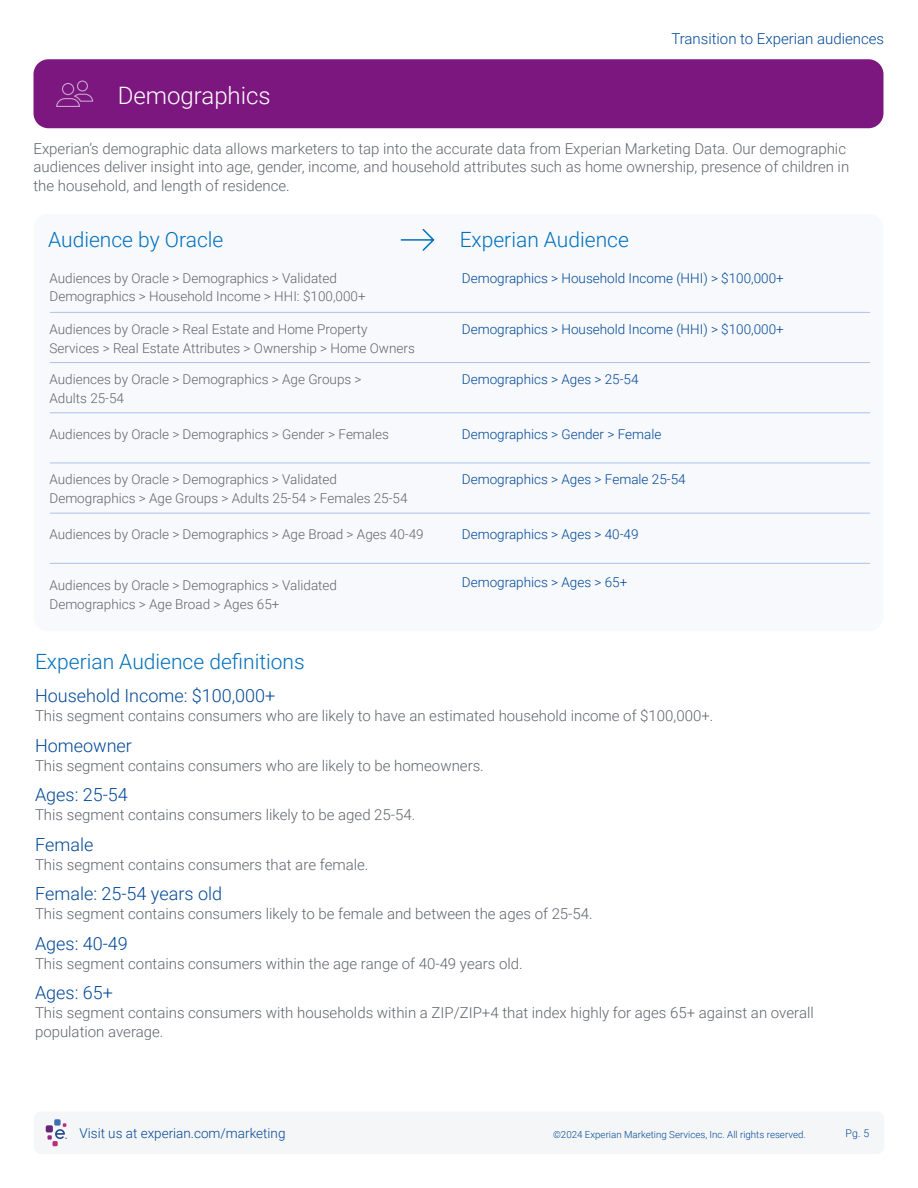
<style>
.page{position:relative;width:918px;height:1188px;background:#fff}
.page>*{position:absolute;margin:0;border:0;box-sizing:border-box;transform-origin:0 0}
.t1{font:300 24px "Roboto";color:#fff}
.t2{font:300 21px "Roboto";color:#0070bd}
.t3{font:300 18px "Roboto";color:#004796}
.t4{font:300 15px/18.8px "Roboto";color:#60646b}
.t5{font:300 15px "Roboto";color:#004796}
.t6{font:300 13.5px/18.8px "Roboto";color:#60646b}
.t7{font:300 13.5px "Roboto";color:#004796}
.t8{font:300 10.5px "Roboto";color:#004796}
.t9{font:300 9.75px "Roboto";color:#004796}
</style>
<div class="page">
<div style="left:34px;top:1112px;width:850px;height:42px;background:#f5f6f7;border-radius:8px"></div>
<div style="left:54px;top:1119px;width:7px;height:7px;background:#406eb3;border-radius:2px"></div>
<div style="left:46px;top:1125px;width:7px;height:7px;background:#632678;border-radius:2px"></div>
<svg style="left:47px;top:1123px;width:20px;height:23px"></svg>
<div style="left:33px;top:59px;width:851px;height:69px;background:#7d1780;border-radius:15px"></div>
<div style="left:33px;top:214px;width:851px;height:417px;background:#f7f9fd;border-radius:15px"></div>
<hr style="left:50px;top:312px;width:820px;height:1px;background:#adc2e8">
<hr style="left:50px;top:362px;width:820px;height:1px;background:#adc2e8">
<hr style="left:50px;top:412px;width:820px;height:1px;background:#adc2e8">
<hr style="left:50px;top:463px;width:820px;height:1px;background:#adc2e8">
<hr style="left:50px;top:513px;width:820px;height:1px;background:#adc2e8">
<hr style="left:50px;top:563px;width:820px;height:1px;background:#adc2e8">
<svg style="left:400px;top:229px;width:35px;height:22px"></svg>
<svg style="left:56px;top:80px;width:38px;height:27px"></svg>
<h1 class="t1" style="left:118px;top:79px;width:154px">Demographics</h1>
<p class="t5" style="left:671px;top:29px;width:214px">Transition to Experian audiences</p>
<p class="t4" style="left:33px;top:138px;width:817px">Experian’s demographic data allows marketers to tap into the accurate data from Experian Marketing Data. Our demographic audiences deliver insight into age, gender, income, and household attributes such as home ownership, presence of children in the household, and length of residence.</p>
<h2 class="t2" style="left:48px;top:225px;width:177px">Audience by Oracle</h2>
<h2 class="t2" style="left:460px;top:225px;width:171px">Experian Audience</h2>
<p class="t6" style="left:50px;top:268px;width:318px">Audiences by Oracle &gt; Demographics &gt; Validated<br>Demographics &gt; Household Income &gt; HHI: $100,000+</p>
<p class="t6" style="left:50px;top:320px;width:367px">Audiences by Oracle &gt; Real Estate and Home Property<br>Services &gt; Real Estate Attributes &gt; Ownership &gt; Home Owners</p>
<p class="t6" style="left:50px;top:370px;width:314px">Audiences by Oracle &gt; Demographics &gt; Age Groups &gt;<br>Adults 25-54</p>
<p class="t6" style="left:50px;top:424px;width:341px">Audiences by Oracle &gt; Demographics &gt; Gender &gt; Females</p>
<p class="t6" style="left:50px;top:469px;width:360px">Audiences by Oracle &gt; Demographics &gt; Validated<br>Demographics &gt; Age Groups &gt; Adults 25-54 &gt; Females 25-54</p>
<p class="t6" style="left:50px;top:524px;width:376px">Audiences by Oracle &gt; Demographics &gt; Age Broad &gt; Ages 40-49</p>
<p class="t6" style="left:50px;top:575px;width:289px">Audiences by Oracle &gt; Demographics &gt; Validated<br>Demographics &gt; Age Broad &gt; Ages 65+</p>
<p class="t7" style="left:462px;top:268px;width:323px">Demographics &gt; Household Income (HHI) &gt; $100,000+</p>
<p class="t7" style="left:462px;top:320px;width:323px">Demographics &gt; Household Income (HHI) &gt; $100,000+</p>
<p class="t7" style="left:462px;top:370px;width:178px">Demographics &gt; Ages &gt; 25-54</p>
<p class="t7" style="left:462px;top:425px;width:201px">Demographics &gt; Gender &gt; Female</p>
<p class="t7" style="left:462px;top:470px;width:225px">Demographics &gt; Ages &gt; Female 25-54</p>
<p class="t7" style="left:462px;top:524px;width:178px">Demographics &gt; Ages &gt; 40-49</p>
<p class="t7" style="left:462px;top:573px;width:167px">Demographics &gt; Ages &gt; 65+</p>
<h2 class="t2" style="left:35px;top:646px;width:271px">Experian Audience definitions</h2>
<p class="t3" style="left:35px;top:683px;width:242px">Household Income: $100,000+</p>
<p class="t4" style="left:35px;top:706px;width:680px">This segment contains consumers who are likely to have an estimated household income of $100,000+.</p>
<p class="t3" style="left:35px;top:733px;width:98px">Homeowner</p>
<p class="t4" style="left:35px;top:755px;width:450px">This segment contains consumers who are likely to be homeowners.</p>
<p class="t3" style="left:35px;top:782px;width:94px">Ages: 25-54</p>
<p class="t4" style="left:35px;top:805px;width:382px">This segment contains consumers likely to be aged 25-54.</p>
<p class="t3" style="left:35px;top:832px;width:60px">Female</p>
<p class="t4" style="left:35px;top:854px;width:335px">This segment contains consumers that are female.</p>
<p class="t3" style="left:35px;top:881px;width:189px">Female: 25-54 years old</p>
<p class="t4" style="left:35px;top:904px;width:559px">This segment contains consumers likely to be female and between the ages of 25-54.</p>
<p class="t3" style="left:35px;top:931px;width:94px">Ages: 40-49</p>
<p class="t4" style="left:35px;top:953px;width:489px">This segment contains consumers within the age range of 40-49 years old.</p>
<p class="t3" style="left:35px;top:980px;width:79px">Ages: 65+</p>
<p class="t4" style="left:35px;top:1003px;width:780px">This segment contains consumers with households within a ZIP/ZIP+4 that index highly for ages 65+ against an overall population average.</p>
<p class="t7" style="left:80px;top:1123px;width:208px">Visit us at experian.com/marketing</p>
<p class="t9" style="left:553px;top:1127px;width:254px">©2024 Experian Marketing Services, Inc. All rights reserved.</p>
<p class="t8" style="left:846px;top:1126px;width:25px">Pg. 5</p>
</div>
